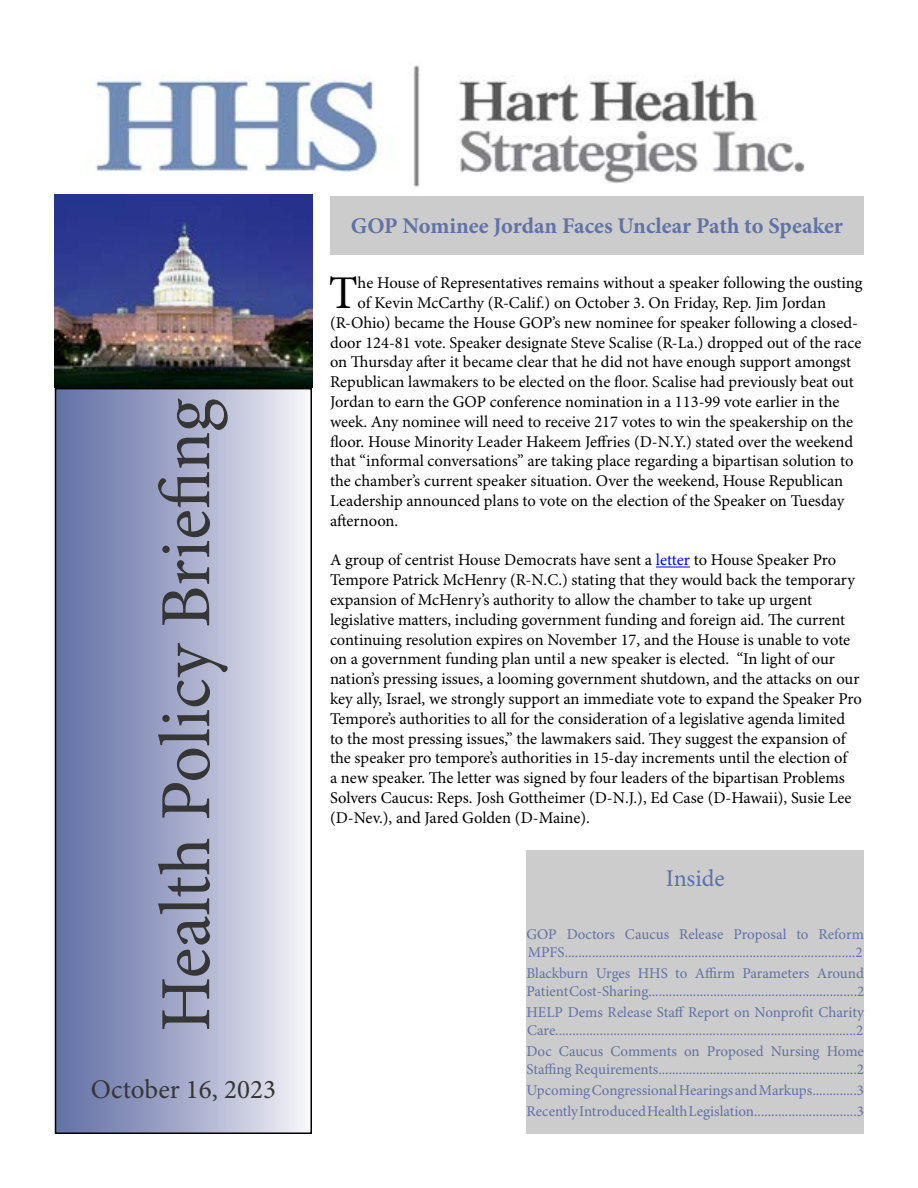
<style>
.page{position:relative;width:918px;height:1188px;background:#fff}
.page>*{position:absolute;margin:0;border:0;box-sizing:border-box;transform-origin:0 0}
.t1{font:72px "Minion Pro";color:#363636}
.t2{font:46.95px "Minion Pro";color:#000}
.t3{font:27px "Minion Pro";color:#363636}
.t4{font:24px "Minion Pro";color:#5c72ae}
.t5{font:700 22.5px "Minion Pro";color:#6172a6}
.t6{font:16.5px/19.8px "Minion Pro";letter-spacing:-.005em;color:#000}
.t7{font:15px/18px "Minion Pro";color:#6172a6}
.s1{color:#00f}
</style>
<div class="page">
<div style="left:56px;top:389px;width:255px;height:744px;background:linear-gradient(to right,#5e6ba2,#f3f1f7)"></div>
<div style="left:55px;top:388px;width:257px;height:746px;border:2px solid #000"></div>
<div style="left:526px;top:851px;width:338px;height:283px;background:#ccc"></div>
<img style="left:95px;top:65px;width:710px;height:122px">
<div style="left:330px;top:196px;width:534px;height:58px;background:#ccc"></div>
<img style="left:54px;top:194px;width:258px;height:194px">
<hr style="left:656px;top:567px;width:34px;height:1px;background:#00f">
<h1 class="t1" style="left:143px;top:1032px;width:635px;rotate:-90deg">Health Policy Briefing</h1>
<h3 class="t3" style="left:91px;top:1073px;width:187px">October 16, 2023</h3>
<h3 class="t5" style="left:351px;top:210px;width:494px">GOP Nominee Jordan Faces Unclear Path to Speaker</h3>
<h2 class="t2" style="left:329px;top:265px;width:30px">T</h2>
<p class="t6" style="left:358px;top:274px;width:506px">he House of Representatives remains without a speaker following the ousting</p>
<p class="t6" style="left:358px;top:293px;width:470px">of Kevin McCarthy (R-Calif.) on October 3. On Friday, Rep. Jim Jordan</p>
<p class="t6" style="left:330px;top:313px;width:530px">(R-Ohio) became the House GOP’s new nominee for speaker following a closed-</p>
<p class="t6" style="left:330px;top:333px;width:533px">door 124-81 vote. Speaker designate Steve Scalise (R-La.) dropped out of the race</p>
<p class="t6" style="left:330px;top:353px;width:523px">on Thursday after it became clear that he did not have enough support amongst</p>
<p class="t6" style="left:330px;top:373px;width:525px">Republican lawmakers to be elected on the floor. Scalise had previously beat out</p>
<p class="t6" style="left:330px;top:392px;width:511px">Jordan to earn the GOP conference nomination in a 113-99 vote earlier in the</p>
<p class="t6" style="left:330px;top:412px;width:525px">week. Any nominee will need to receive 217 votes to win the speakership on the</p>
<p class="t6" style="left:330px;top:432px;width:525px">floor. House Minority Leader Hakeem Jeffries (D-N.Y.) stated over the weekend</p>
<p class="t6" style="left:330px;top:452px;width:525px">that “informal conversations” are taking place regarding a bipartisan solution to</p>
<p class="t6" style="left:330px;top:472px;width:515px">the chamber’s current speaker situation. Over the weekend, House Republican</p>
<p class="t6" style="left:330px;top:491px;width:516px">Leadership announced plans to vote on the election of the Speaker on Tuesday</p>
<p class="t6" style="left:330px;top:511px;width:70px">afternoon.</p>
<p class="t6" style="left:330px;top:551px;width:533px">A group of centrist House Democrats have sent a <span class="s1">letter</span> to House Speaker Pro Tempore Patrick McHenry (R-N.C.) stating that they would back the temporary expansion of McHenry’s authority to allow the chamber to take up urgent legislative matters, including government funding and foreign aid. The current continuing resolution expires on November 17, and the House is unable to vote on a government funding plan until a new speaker is elected. “In light of our nation’s pressing issues, a looming government shutdown, and the attacks on our key ally, Israel, we strongly support an immediate vote to expand the Speaker Pro Tempore’s authorities to all for the consideration of a legislative agenda limited to the most pressing issues,” the lawmakers said. They suggest the expansion of the speaker pro tempore’s authorities in 15-day increments until the election of<br>a new speaker. The letter was signed by four leaders of the bipartisan Problems Solvers Caucus: Reps. Josh Gottheimer (D-N.J.), Ed Case (D-Hawaii), Susie Lee (D-Nev.), and Jared Golden (D-Maine).</p>
<h3 class="t4" style="left:666px;top:864px;width:60px">Inside</h3>
<p class="t7" style="left:526px;top:926px;width:339px">GOP Doctors Caucus Release Proposal to Reform<br>MPFS.....................................................................................2</p>
<p class="t7" style="left:526px;top:965px;width:339px">Blackburn Urges HHS to Affirm Parameters Around<br>Patient Cost-Sharing.............................................................2</p>
<p class="t7" style="left:526px;top:1004px;width:339px">HELP Dems Release Staff Report on Nonprofit Charity<br>Care........................................................................................2</p>
<p class="t7" style="left:526px;top:1043px;width:339px">Doc Caucus Comments on Proposed Nursing Home<br>Staffing Requirements..........................................................2</p>
<p class="t7" style="left:526px;top:1080px;width:339px;line-height:21px">Upcoming Congressional Hearings and Markups.............3<br>Recently Introduced Health Legislation..............................3</p>
</div>
